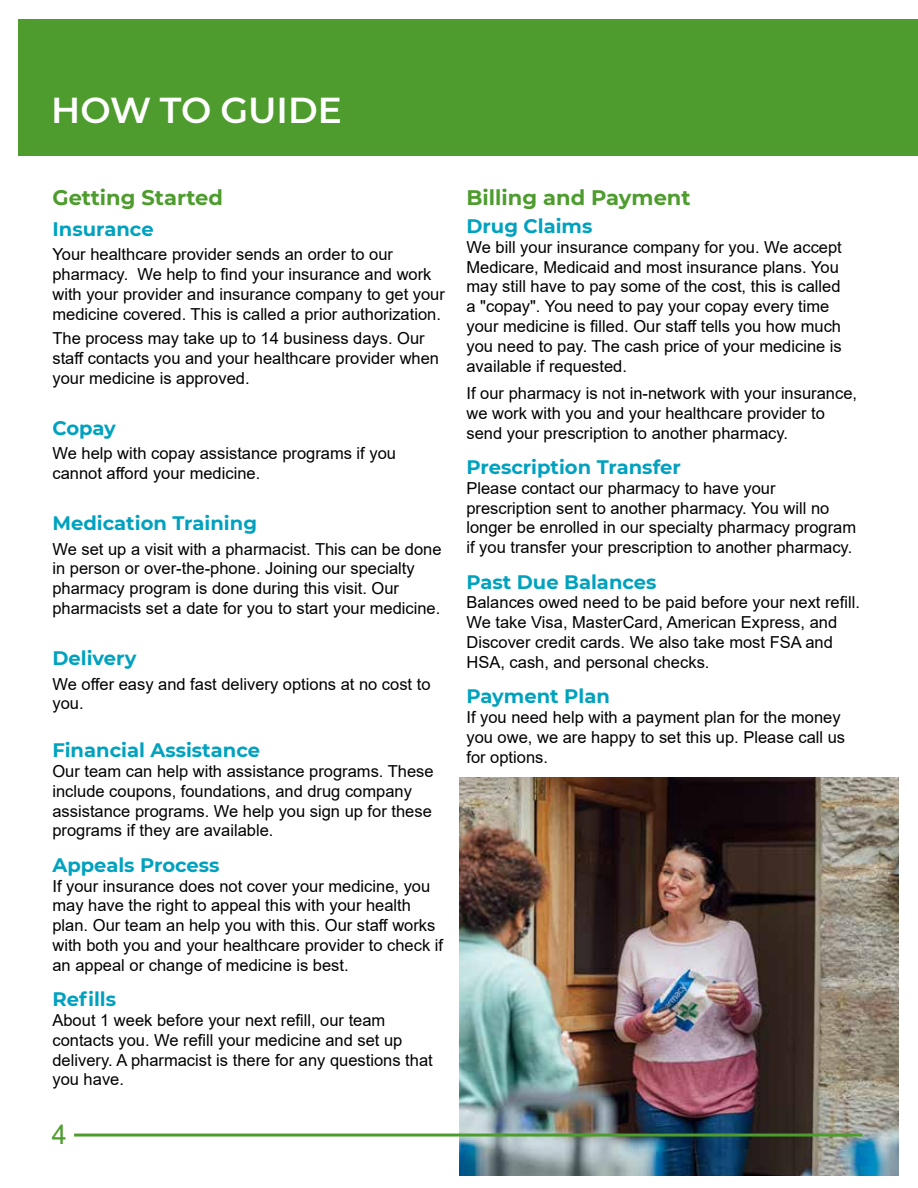
<style>
.page{position:relative;width:918px;height:1188px;background:#fff}
.page>*{position:absolute;margin:0;border:0;box-sizing:border-box;transform-origin:0 0}
.t1{font:600 36px "Montserrat";color:#fff}
.t2{font:27px "Arial";color:#4d9c2d}
.t3{font:700 21px "Montserrat";color:#4d9c2d}
.t4{font:700 19.5px "Montserrat";color:#00a2bf}
.t5{font:16.5px/19.8px "Arial";color:#000}
</style>
<div class="page">
<div style="left:18px;top:19px;width:900px;height:136px;background:#4d9c2d"></div>
<img style="left:459px;top:778px;width:440px;height:397px">
<hr style="left:74px;top:1134px;width:788px;height:3px;background:#4d9c2d">
<h1 class="t1" style="left:51px;top:85px;width:292px">HOW TO GUIDE</h1>
<p class="t3" style="left:52px;top:183px;width:172px">Getting Started</p>
<p class="t4" style="left:52px;top:215px;width:103px">Insurance</p>
<p class="t5" style="left:52px;top:245px;width:394px">Your healthcare provider sends an order to our pharmacy. We help to find your insurance and work with your provider and insurance company to get your medicine covered. This is called a prior authorization.</p>
<p class="t5" style="left:52px;top:328px;width:388px">The process may take up to 14 business days. Our staff contacts you and your healthcare provider when your medicine is approved.</p>
<p class="t4" style="left:52px;top:414px;width:65px">Copay</p>
<p class="t5" style="left:52px;top:443px;width:345px">We help with copay assistance programs if you cannot afford your medicine.</p>
<p class="t4" style="left:52px;top:509px;width:206px">Medication Training</p>
<p class="t5" style="left:52px;top:539px;width:391px">We set up a visit with a pharmacist. This can be done in person or over-the-phone. Joining our specialty pharmacy program is done during this visit. Our pharmacists set a date for you to start your medicine.</p>
<p class="t4" style="left:52px;top:644px;width:86px">Delivery</p>
<p class="t5" style="left:52px;top:674px;width:380px">We offer easy and fast delivery options at no cost to you.</p>
<p class="t4" style="left:52px;top:736px;width:209px">Financial Assistance</p>
<p class="t5" style="left:52px;top:761px;width:383px">Our team can help with assistance programs. These include coupons, foundations, and drug company assistance programs. We help you sign up for these programs if they are available.</p>
<p class="t4" style="left:52px;top:851px;width:169px">Appeals Process</p>
<p class="t5" style="left:52px;top:876px;width:392px">If your insurance does not cover your medicine, you may have the right to appeal this with your health plan. Our team an help you with this. Our staff works with both you and your healthcare provider to check if an appeal or change of medicine is best.</p>
<p class="t4" style="left:52px;top:985px;width:65px">Refills</p>
<p class="t5" style="left:52px;top:1010px;width:382px">About 1 week before your next refill, our team contacts you. We refill your medicine and set up delivery. A pharmacist is there for any questions that you have.</p>
<h2 class="t2" style="left:52px;top:1116px;width:17px">4</h2>
<p class="t3" style="left:466px;top:183px;width:226px">Billing and Payment</p>
<p class="t4" style="left:466px;top:212px;width:127px">Drug Claims</p>
<p class="t5" style="left:466px;top:237px;width:377px">We bill your insurance company for you. We accept Medicare, Medicaid and most insurance plans. You may still have to pay some of the cost, this is called a "copay". You need to pay your copay every time your medicine is filled. Our staff tells you how much you need to pay. The cash price of your medicine is available if requested.</p>
<p class="t5" style="left:466px;top:383px;width:392px">If our pharmacy is not in-network with your insurance, we work with you and your healthcare provider to send your prescription to another pharmacy.</p>
<p class="t4" style="left:466px;top:453px;width:216px">Prescription Transfer</p>
<p class="t5" style="left:466px;top:478px;width:391px">Please contact our pharmacy to have your prescription sent to another pharmacy. You will no longer be enrolled in our specialty pharmacy program if you transfer your prescription to another pharmacy.</p>
<p class="t4" style="left:466px;top:568px;width:192px">Past Due Balances</p>
<p class="t5" style="left:466px;top:593px;width:395px">Balances owed need to be paid before your next refill.<br>We take Visa, MasterCard, American Express, and Discover credit cards. We also take most FSA and HSA, cash, and personal checks.</p>
<p class="t4" style="left:466px;top:682px;width:145px">Payment Plan</p>
<p class="t5" style="left:466px;top:707px;width:380px">If you need help with a payment plan for the money you owe, we are happy to set this up. Please call us for options.</p>
</div>
